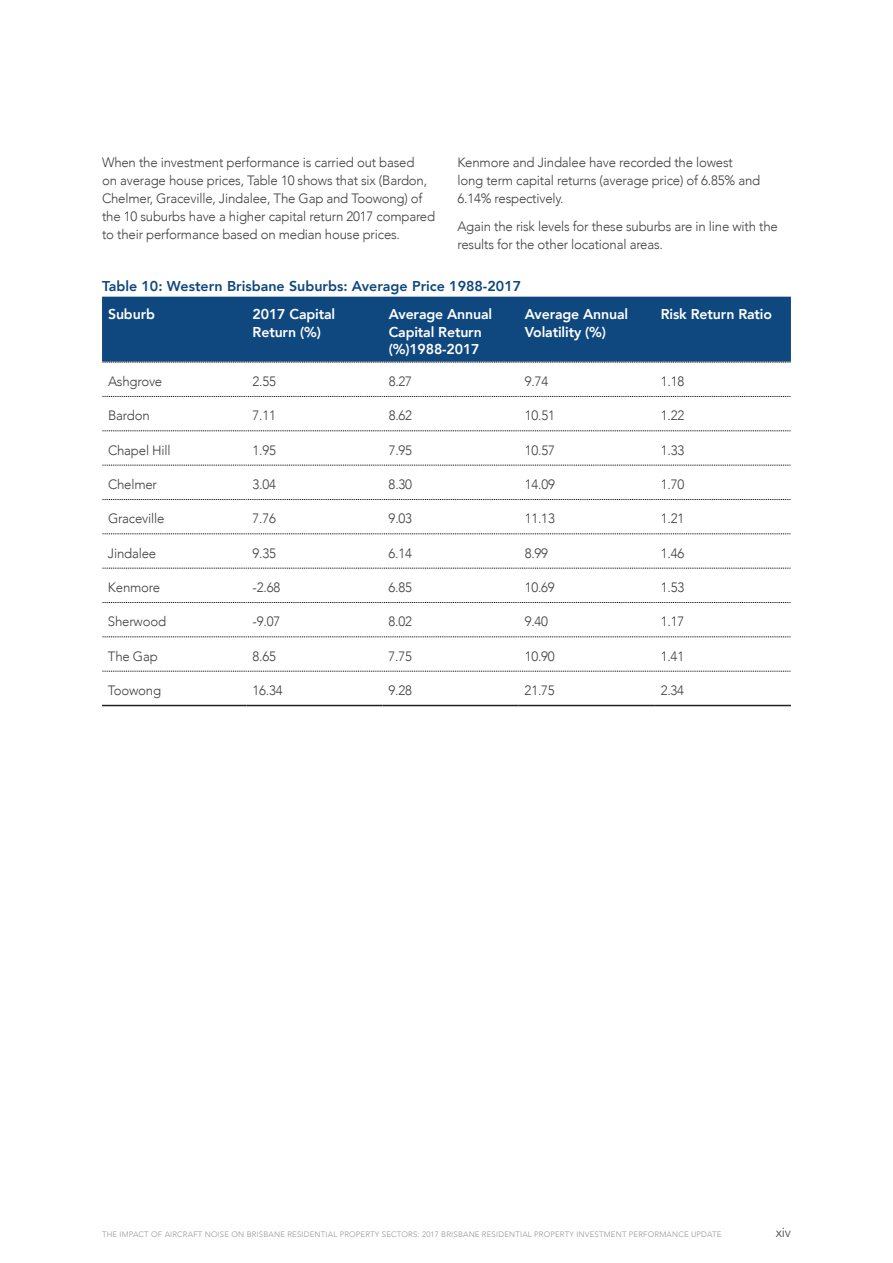
<style>
.page{position:relative;width:893px;height:1263px;background:#fff}
.page>*{position:absolute;margin:0;border:0;box-sizing:border-box;transform-origin:0 0}
.t1{font:800 14.25px/17.1px "Avenir";letter-spacing:-.01em;color:#fff}
.t2{font:800 14.25px "Avenir";color:#0f477f}
.t3{font:300 13.5px/18px "Avenir";letter-spacing:-.015em;color:#3e3e3f}
.t4{font:300 7.8px "Avenir";letter-spacing:.02em;color:#939598}
</style>
<div class="page">
<svg style="left:102px;top:396px;width:689px;height:1px"></svg>
<svg style="left:102px;top:431px;width:689px;height:1px"></svg>
<svg style="left:102px;top:465px;width:689px;height:1px"></svg>
<svg style="left:102px;top:499px;width:689px;height:1px"></svg>
<svg style="left:102px;top:534px;width:689px;height:1px"></svg>
<svg style="left:102px;top:568px;width:689px;height:1px"></svg>
<svg style="left:102px;top:602px;width:689px;height:1px"></svg>
<svg style="left:102px;top:637px;width:689px;height:1px"></svg>
<svg style="left:102px;top:671px;width:689px;height:1px"></svg>
<div style="left:102px;top:297px;width:689px;height:66px;background:#0f477f"></div>
<hr style="left:102px;top:705px;width:145px;height:1px;background:#231f20">
<hr style="left:247px;top:705px;width:136px;height:1px;background:#231f20">
<hr style="left:383px;top:705px;width:136px;height:1px;background:#231f20">
<hr style="left:519px;top:705px;width:136px;height:1px;background:#231f20">
<hr style="left:655px;top:705px;width:136px;height:1px;background:#231f20">
<p class="t3" style="left:102px;top:153px;width:335px">When the investment performance is carried out based<br>on average house prices, Table 10 shows that six (Bardon, Chelmer, Graceville, Jindalee, The Gap and Toowong) of the 10 suburbs have a higher capital return 2017 compared to their performance based on median house prices.</p>
<p class="t3" style="left:457px;top:153px;width:304px">Kenmore and Jindalee have recorded the lowest long term capital returns (average price) of 6.85% and<br>6.14% respectively.</p>
<p class="t3" style="left:457px;top:218px;width:322px">Again the risk levels for these suburbs are in line with the results for the other locational areas.</p>
<p class="t2" style="left:102px;top:275px;width:421px">Table 10: Western Brisbane Suburbs: Average Price 1988-2017</p>
<p class="t1" style="left:108px;top:306px;width:48px">Suburb</p>
<p class="t1" style="left:253px;top:306px;width:84px">2017 Capital<br>Return (%)</p>
<p class="t1" style="left:389px;top:306px;width:105px">Average Annual<br>Capital Return (%)1988-2017</p>
<p class="t1" style="left:525px;top:306px;width:105px">Average Annual<br>Volatility (%)</p>
<p class="t1" style="left:661px;top:306px;width:113px">Risk Return Ratio</p>
<p class="t3" style="left:108px;top:372px;width:56px">Ashgrove</p>
<p class="t3" style="left:253px;top:372px;width:25px">2.55</p>
<p class="t3" style="left:389px;top:372px;width:25px">8.27</p>
<p class="t3" style="left:525px;top:372px;width:25px">9.74</p>
<p class="t3" style="left:661px;top:372px;width:25px">1.18</p>
<p class="t3" style="left:108px;top:406px;width:43px">Bardon</p>
<p class="t3" style="left:253px;top:406px;width:25px">7.11</p>
<p class="t3" style="left:389px;top:406px;width:25px">8.62</p>
<p class="t3" style="left:525px;top:406px;width:32px">10.51</p>
<p class="t3" style="left:661px;top:406px;width:25px">1.22</p>
<p class="t3" style="left:108px;top:441px;width:64px">Chapel Hill</p>
<p class="t3" style="left:253px;top:441px;width:25px">1.95</p>
<p class="t3" style="left:389px;top:441px;width:25px">7.95</p>
<p class="t3" style="left:525px;top:441px;width:32px">10.57</p>
<p class="t3" style="left:661px;top:441px;width:25px">1.33</p>
<p class="t3" style="left:108px;top:475px;width:51px">Chelmer</p>
<p class="t3" style="left:253px;top:475px;width:25px">3.04</p>
<p class="t3" style="left:389px;top:475px;width:25px">8.30</p>
<p class="t3" style="left:525px;top:475px;width:32px">14.09</p>
<p class="t3" style="left:661px;top:475px;width:25px">1.70</p>
<p class="t3" style="left:108px;top:509px;width:58px">Graceville</p>
<p class="t3" style="left:253px;top:509px;width:25px">7.76</p>
<p class="t3" style="left:389px;top:509px;width:25px">9.03</p>
<p class="t3" style="left:525px;top:509px;width:32px">11.13</p>
<p class="t3" style="left:661px;top:509px;width:25px">1.21</p>
<p class="t3" style="left:108px;top:544px;width:50px">Jindalee</p>
<p class="t3" style="left:253px;top:544px;width:25px">9.35</p>
<p class="t3" style="left:389px;top:544px;width:25px">6.14</p>
<p class="t3" style="left:525px;top:544px;width:25px">8.99</p>
<p class="t3" style="left:661px;top:544px;width:25px">1.46</p>
<p class="t3" style="left:108px;top:578px;width:54px">Kenmore</p>
<p class="t3" style="left:253px;top:578px;width:29px">-2.68</p>
<p class="t3" style="left:389px;top:578px;width:25px">6.85</p>
<p class="t3" style="left:525px;top:578px;width:32px">10.69</p>
<p class="t3" style="left:661px;top:578px;width:25px">1.53</p>
<p class="t3" style="left:108px;top:612px;width:60px">Sherwood</p>
<p class="t3" style="left:253px;top:612px;width:29px">-9.07</p>
<p class="t3" style="left:389px;top:612px;width:25px">8.02</p>
<p class="t3" style="left:525px;top:612px;width:25px">9.40</p>
<p class="t3" style="left:661px;top:612px;width:25px">1.17</p>
<p class="t3" style="left:108px;top:647px;width:51px">The Gap</p>
<p class="t3" style="left:253px;top:647px;width:25px">8.65</p>
<p class="t3" style="left:389px;top:647px;width:25px">7.75</p>
<p class="t3" style="left:525px;top:647px;width:32px">10.90</p>
<p class="t3" style="left:661px;top:647px;width:25px">1.41</p>
<p class="t3" style="left:108px;top:681px;width:55px">Toowong</p>
<p class="t3" style="left:252px;top:681px;width:32px">16.34</p>
<p class="t3" style="left:389px;top:681px;width:25px">9.28</p>
<p class="t3" style="left:525px;top:681px;width:32px">21.75</p>
<p class="t3" style="left:661px;top:681px;width:25px">2.34</p>
<p class="t4" style="left:102px;top:1230px;width:621px">THE IMPACT OF AIRCRAFT NOISE ON BRISBANE RESIDENTIAL PROPERTY SECTORS: 2017 BRISBANE RESIDENTIAL PROPERTY INVESTMENT PERFORMANCE UPDATE</p>
<p class="t3" style="left:776px;top:1224px;width:17px">xiv</p>
</div>
